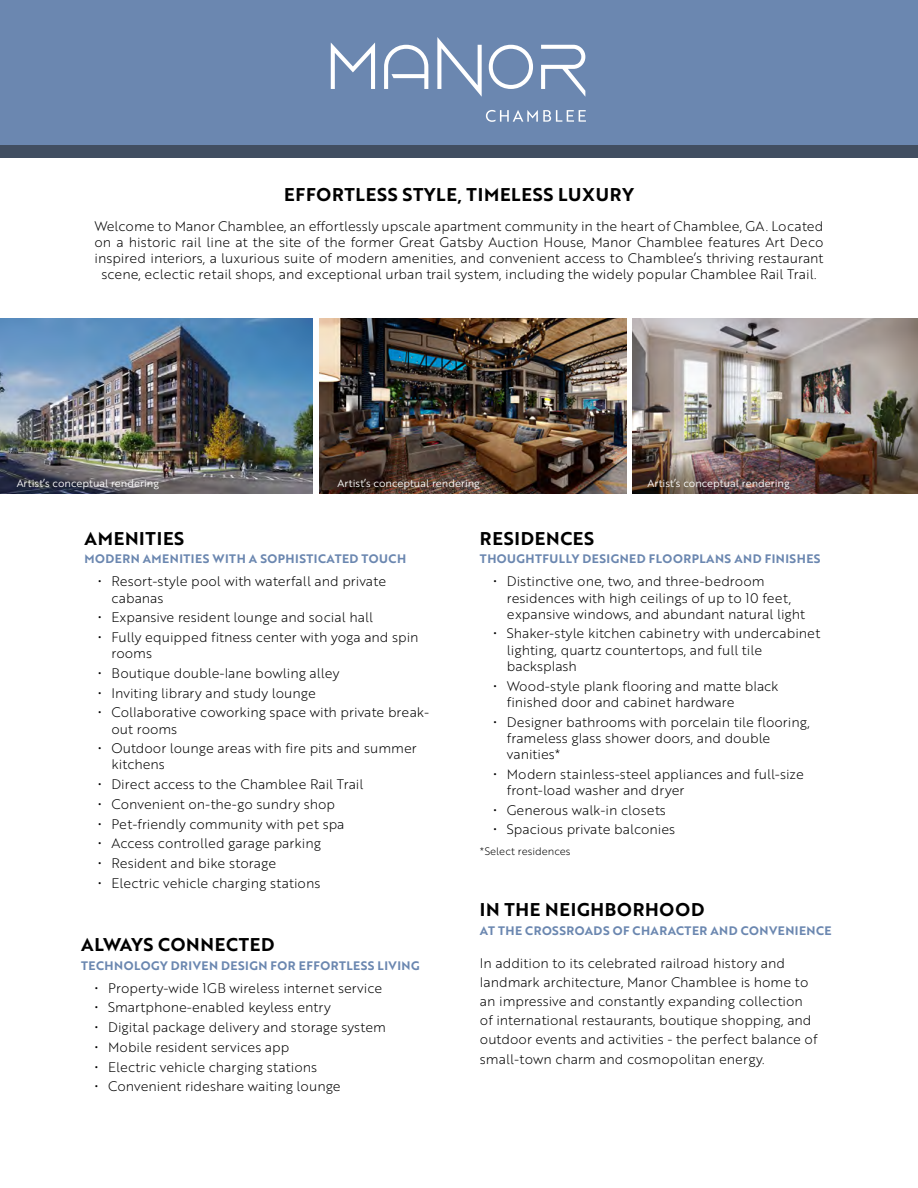
<style>
.page{position:relative;width:918px;height:1188px;background:#fff}
.page>*{position:absolute;margin:0;border:0;box-sizing:border-box;transform-origin:0 0}
.t1{font:18px "Brother 1816 Bold";letter-spacing:.04em;color:#000}
.t2{font:13.5px/16.2px "Brother 1816 Light";color:#000}
.t3{font:12px "Brother 1816 Bold";letter-spacing:.04em;color:#6b87b0}
.t4{font:10.5px "Brother 1816 Book";color:#fff}
.t5{font:10.5px "Brother 1816 Light";color:#000}
</style>
<div class="page">
<div style="left:0;top:0;width:918px;height:145px;background:#6b87b0"></div>
<div style="left:0;top:145px;width:918px;height:13px;background:#414e61"></div>
<img style="left:0;top:318px;width:313px;height:176px">
<img style="left:319px;top:318px;width:308px;height:176px">
<img style="left:633px;top:318px;width:285px;height:176px">
<svg style="left:331px;top:42px;width:44px;height:47px"></svg>
<svg style="left:384px;top:45px;width:44px;height:44px"></svg>
<svg style="left:437px;top:37px;width:45px;height:60px"></svg>
<svg style="left:489px;top:45px;width:44px;height:44px"></svg>
<svg style="left:541px;top:45px;width:44px;height:51px"></svg>
<svg style="left:486px;top:110px;width:100px;height:12px"></svg>
<h1 class="t1" style="left:284px;top:181px;width:351px">EFFORTLESS STYLE, TIMELESS LUXURY</h1>
<p class="t2" style="left:94px;top:217px;width:731px;text-align:center">Welcome to Manor Chamblee, an effortlessly upscale apartment community in the heart of Chamblee, GA. Located on a historic rail line at the site of the former Great Gatsby Auction House, Manor Chamblee features Art Deco inspired interiors, a luxurious suite of modern amenities, and convenient access to Chamblee’s thriving restaurant scene, eclectic retail shops, and exceptional urban trail system, including the widely popular Chamblee Rail Trail.</p>
<p class="t4" style="left:17px;top:475px;width:144px">Artist’s conceptual rendering</p>
<p class="t4" style="left:338px;top:475px;width:144px">Artist’s conceptual rendering</p>
<p class="t4" style="left:647px;top:475px;width:144px">Artist’s conceptual rendering</p>
<h1 class="t1" style="left:85px;top:525px;width:101px">AMENITIES</h1>
<p class="t3" style="left:85px;top:550px;width:323px">MODERN AMENITIES WITH A SOPHISTICATED TOUCH</p>
<p class="t2" style="left:112px;top:573px;width:276px;text-indent:-14px">• Resort-style pool with waterfall and private cabanas</p>
<p class="t2" style="left:98px;top:609px;width:277px">• Expansive resident lounge and social hall</p>
<p class="t2" style="left:112px;top:629px;width:309px;text-indent:-14px">• Fully equipped fitness center with yoga and spin rooms</p>
<p class="t2" style="left:98px;top:664px;width:243px">• Boutique double-lane bowling alley</p>
<p class="t2" style="left:98px;top:684px;width:219px">• Inviting library and study lounge</p>
<p class="t2" style="left:112px;top:704px;width:319px;text-indent:-14px">• Collaborative coworking space with private break&shy;out rooms</p>
<p class="t2" style="left:112px;top:740px;width:307px;text-indent:-14px">• Outdoor lounge areas with fire pits and summer kitchens</p>
<p class="t2" style="left:98px;top:776px;width:267px">• Direct access to the Chamblee Rail Trail</p>
<p class="t2" style="left:98px;top:795px;width:239px">• Convenient on-the-go sundry shop</p>
<p class="t2" style="left:98px;top:815px;width:248px">• Pet-friendly community with pet spa</p>
<p class="t2" style="left:98px;top:835px;width:224px">• Access controlled garage parking</p>
<p class="t2" style="left:98px;top:855px;width:180px">• Resident and bike storage</p>
<p class="t2" style="left:98px;top:874px;width:224px">• Electric vehicle charging stations</p>
<h1 class="t1" style="left:81px;top:931px;width:195px">ALWAYS CONNECTED</h1>
<p class="t3" style="left:81px;top:956px;width:340px">TECHNOLOGY DRIVEN DESIGN FOR EFFORTLESS LIVING</p>
<p class="t2" style="left:95px;top:979px;width:289px">• Property-wide 1GB wireless internet service</p>
<p class="t2" style="left:95px;top:999px;width:238px">• Smartphone-enabled keyless entry</p>
<p class="t2" style="left:95px;top:1019px;width:293px">• Digital package delivery and storage system</p>
<p class="t2" style="left:95px;top:1038px;width:196px">• Mobile resident services app</p>
<p class="t2" style="left:95px;top:1058px;width:224px">• Electric vehicle charging stations</p>
<p class="t2" style="left:95px;top:1078px;width:247px">• Convenient rideshare waiting lounge</p>
<h1 class="t1" style="left:480px;top:525px;width:116px">RESIDENCES</h1>
<p class="t3" style="left:480px;top:550px;width:342px">THOUGHTFULLY DESIGNED FLOORPLANS AND FINISHES</p>
<p class="t2" style="left:507px;top:573px;width:300px;text-indent:-14px">• Distinctive one, two, and three-bedroom residences with high ceilings of up to 10 feet, expansive windows, and abundant natural light</p>
<p class="t2" style="left:507px;top:625px;width:315px;text-indent:-14px">• Shaker-style kitchen cabinetry with undercabinet lighting, quartz countertops, and full tile backsplash</p>
<p class="t2" style="left:507px;top:677px;width:273px;text-indent:-14px">• Wood-style plank flooring and matte black finished door and cabinet hardware</p>
<p class="t2" style="left:507px;top:713px;width:305px;text-indent:-14px">• Designer bathrooms with porcelain tile flooring, frameless glass shower doors, and double vanities*</p>
<p class="t2" style="left:507px;top:765px;width:299px;text-indent:-14px">• Modern stainless-steel appliances and full-size front-load washer and dryer</p>
<p class="t2" style="left:493px;top:801px;width:174px">• Generous walk-in closets</p>
<p class="t2" style="left:493px;top:821px;width:183px">• Spacious private balconies</p>
<p class="t5" style="left:480px;top:843px;width:92px">*Select residences</p>
<h1 class="t1" style="left:480px;top:896px;width:226px">IN THE NEIGHBORHOOD</h1>
<p class="t3" style="left:480px;top:921px;width:353px">AT THE CROSSROADS OF CHARACTER AND CONVENIENCE</p>
<p class="t2" style="left:480px;top:953px;width:339px;line-height:19.2px">In addition to its celebrated railroad history and landmark architecture, Manor Chamblee is home to an impressive and constantly expanding collection of international restaurants, boutique shopping, and outdoor events and activities - the perfect balance of small-town charm and cosmopolitan energy.</p>
</div>
